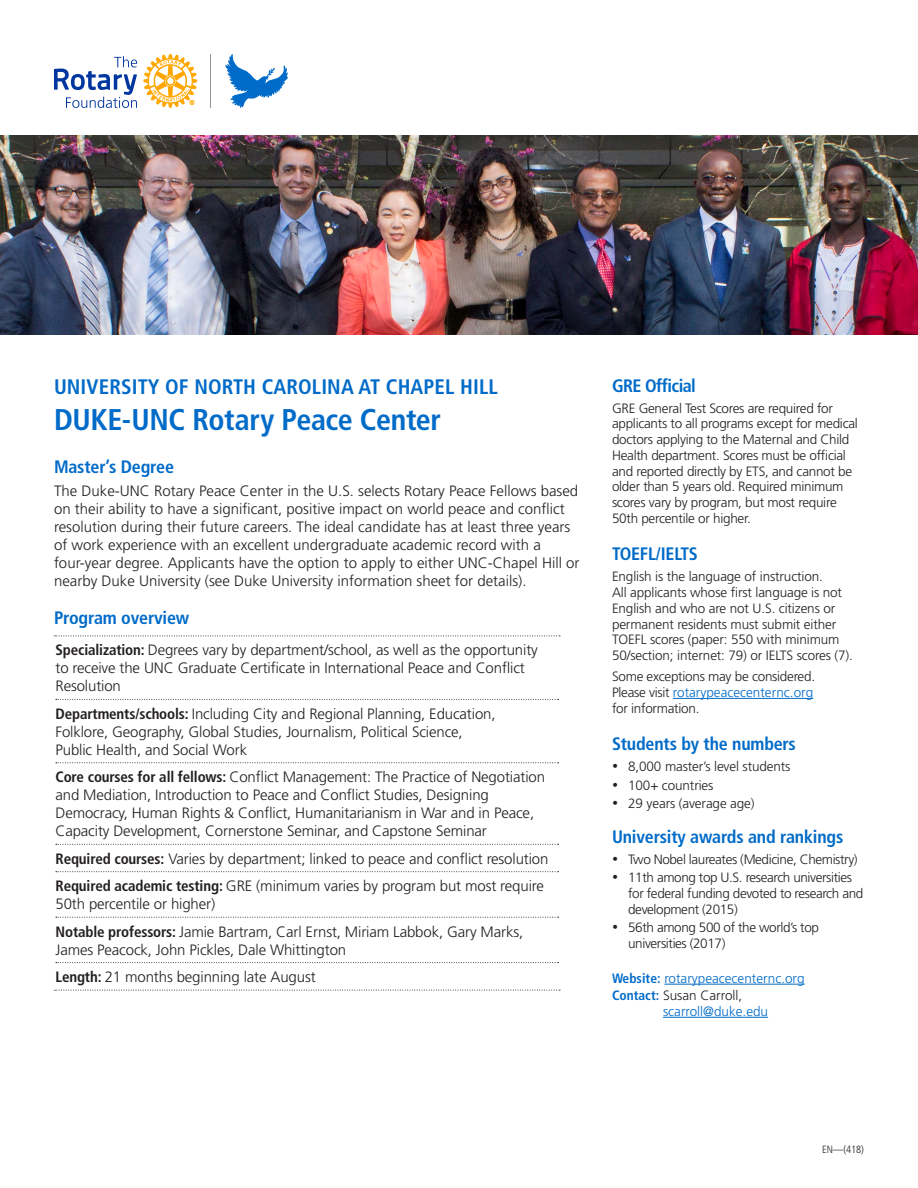
<style>
.page{position:relative;width:918px;height:1188px;background:#fff}
.page>*{position:absolute;margin:0;border:0;box-sizing:border-box;transform-origin:0 0}
.head1{font:700 condensed 30px "Frutiger LT Std";letter-spacing:-.01em;color:#006bc8}
.head1-2{font:700 condensed 21px "Frutiger LT Std";letter-spacing:.005em;color:#006bc8}
.Head1A_span_none{font:700 condensed 18px "Frutiger LT Std";letter-spacing:-.01em;color:#006bc8}
.head1A{font:700 condensed 18px "Frutiger LT Std";letter-spacing:-.01em;color:#006bc8}
.head1A-2{font:700 condensed 18px "Frutiger LT Std";letter-spacing:-.03em;color:#006bc8}
.Bullet{font:300 15px/18px "Frutiger LT Std";letter-spacing:-.01em;color:#231f20}
.head1A-3{font:300 13.5px/15.8px "Frutiger LT Std";letter-spacing:-.02em;color:#231f20}
.t1{font:300 13.5px/15.8px "Frutiger LT Std";color:#006bc8}
.t2{font:300 condensed 10.5px "Frutiger LT Std";color:#231f20}
.s1{font-weight:700;font-stretch:condensed}
.s2{color:#006bc8}
.s3{color:#231f20}
</style>
<div class="page">
<img style="left:0;top:135px;width:918px;height:200px">
<svg style="left:143px;top:54px;width:54px;height:54px"></svg>
<svg style="left:54px;top:56px;width:83px;height:52px"></svg>
<hr style="left:211px;top:54px;width:1px;height:54px;background:#939598">
<svg style="left:225px;top:54px;width:63px;height:54px"></svg>
<svg style="left:56px;top:636px;width:504px;height:1px"></svg>
<hr style="left:558px;top:636px;width:1px;height:63px;background:#fff">
<svg style="left:56px;top:699px;width:503px;height:1px"></svg>
<svg style="left:56px;top:762px;width:503px;height:1px"></svg>
<svg style="left:56px;top:844px;width:503px;height:28px"></svg>
<svg style="left:56px;top:917px;width:503px;height:1px"></svg>
<svg style="left:54px;top:962px;width:506px;height:29px"></svg>
<hr style="left:673px;top:698px;width:140px;height:1px;background:#006bc8">
<hr style="left:664px;top:984px;width:141px;height:1px;background:#006bc8">
<hr style="left:663px;top:1017px;width:105px;height:1px;background:#006bc8">
<p class="head1-2" style="left:54px;top:374px;width:445px">UNIVERSITY OF NORTH CAROLINA AT CHAPEL HILL</p>
<p class="head1" style="left:54px;top:402px;width:389px">DUKE-UNC Rotary Peace Center</p>
<p class="head1A" style="left:54px;top:456px;width:122px">Master’s Degree</p>
<p class="Bullet" style="left:54px;top:482px;width:527px">The Duke-UNC Rotary Peace Center in the U.S. selects Rotary Peace Fellows based on their ability to have a significant, positive impact on world peace and conflict resolution during their future careers. The ideal candidate has at least three years of work experience with an excellent undergraduate academic record with a four-year degree. Applicants have the option to apply to either UNC-Chapel Hill or nearby Duke University (see Duke University information sheet for details).</p>
<p class="head1A" style="left:54px;top:607px;width:137px">Program overview</p>
<p class="Bullet" style="left:56px;top:641px;width:484px"><span class="s1">Specialization:</span> Degrees vary by department/school, as well as the opportunity to receive the UNC Graduate Certificate in International Peace and Conflict<br>Resolution</p>
<p class="Bullet" style="left:56px;top:705px;width:442px"><span class="s1">Departments/schools:</span> Including City and Regional Planning, Education,<br>Folklore, Geography, Global Studies, Journalism, Political Science,<br>Public Health, and Social Work</p>
<p class="Bullet" style="left:56px;top:768px;width:491px"><span class="s1">Core courses for all fellows:</span> Conflict Management: The Practice of Negotiation and Mediation, Introduction to Peace and Conflict Studies, Designing Democracy, Human Rights &amp; Conflict, Humanitarianism in War and in Peace, Capacity Development, Cornerstone Seminar, and Capstone Seminar</p>
<p class="Bullet" style="left:56px;top:850px;width:495px"><span class="s1">Required courses:</span> Varies by department; linked to peace and conflict resolution</p>
<p class="Bullet" style="left:56px;top:877px;width:490px"><span class="s1">Required academic testing:</span> GRE (minimum varies by program but most require<br>50th percentile or higher)</p>
<p class="Bullet" style="left:56px;top:923px;width:469px"><span class="s1">Notable professors:</span> Jamie Bartram, Carl Ernst, Miriam Labbok, Gary Marks,<br>James Peacock, John Pickles, Dale Whittington</p>
<p class="Bullet" style="left:56px;top:968px;width:262px"><span class="s1">Length:</span> 21 months beginning late August</p>
<p class="head1A-2" style="left:612px;top:375px;width:85px">GRE Official</p>
<p class="head1A-3" style="left:612px;top:400px;width:247px">GRE General Test Scores are required for applicants to all programs except for medical doctors applying to the Maternal and Child Health department. Scores must be official and reported directly by ETS, and cannot be older than 5 years old. Required minimum scores vary by program, but most require 50th percentile or higher.</p>
<p class="head1A" style="left:612px;top:543px;width:87px">TOEFL/IELTS</p>
<p class="head1A-3" style="left:612px;top:569px;width:242px">English is the language of instruction.<br>All applicants whose first language is not English and who are not U.S. citizens or permanent residents must submit either TOEFL scores (paper: 550 with minimum 50/section; internet: 79) or IELTS scores (7).</p>
<p class="head1A-3" style="left:612px;top:669px;width:205px">Some exceptions may be considered.<br>Please visit <span class="s2">rotarypeacecenternc.org </span>for information.</p>
<p class="Head1A_span_none" style="left:612px;top:733px;width:185px">Students by the numbers</p>
<p class="head1A-3" style="left:612px;top:759px;width:180px">• 8,000 master’s level students</p>
<p class="head1A-3" style="left:612px;top:777px;width:103px">• 100+ countries</p>
<p class="head1A-3" style="left:612px;top:796px;width:144px">• 29 years (average age)</p>
<p class="Head1A_span_none" style="left:612px;top:826px;width:233px">University awards and rankings</p>
<p class="head1A-3" style="left:612px;top:852px;width:247px">• Two Nobel laureates (Medicine, Chemistry)</p>
<p class="head1A-3" style="left:628px;top:870px;width:237px;text-indent:-16px">• 11th among top U.S. research universities for federal funding devoted to research and development (2015)</p>
<p class="head1A-3" style="left:628px;top:920px;width:192px;text-indent:-16px">• 56th among 500 of the world’s top universities (2017)</p>
<p class="t1" style="left:612px;top:970px;width:194px"><span class="s1">Website:</span> rotarypeacecenternc.org</p>
<p class="t1" style="left:663px;top:988px;width:107px;text-indent:-51px"><span class="s1">Contact:</span> <span class="s3">Susan Carroll, </span>scarroll@duke.edu</p>
<p class="t2" style="left:822px;top:1144px;width:43px">EN—(418)</p>
</div>
